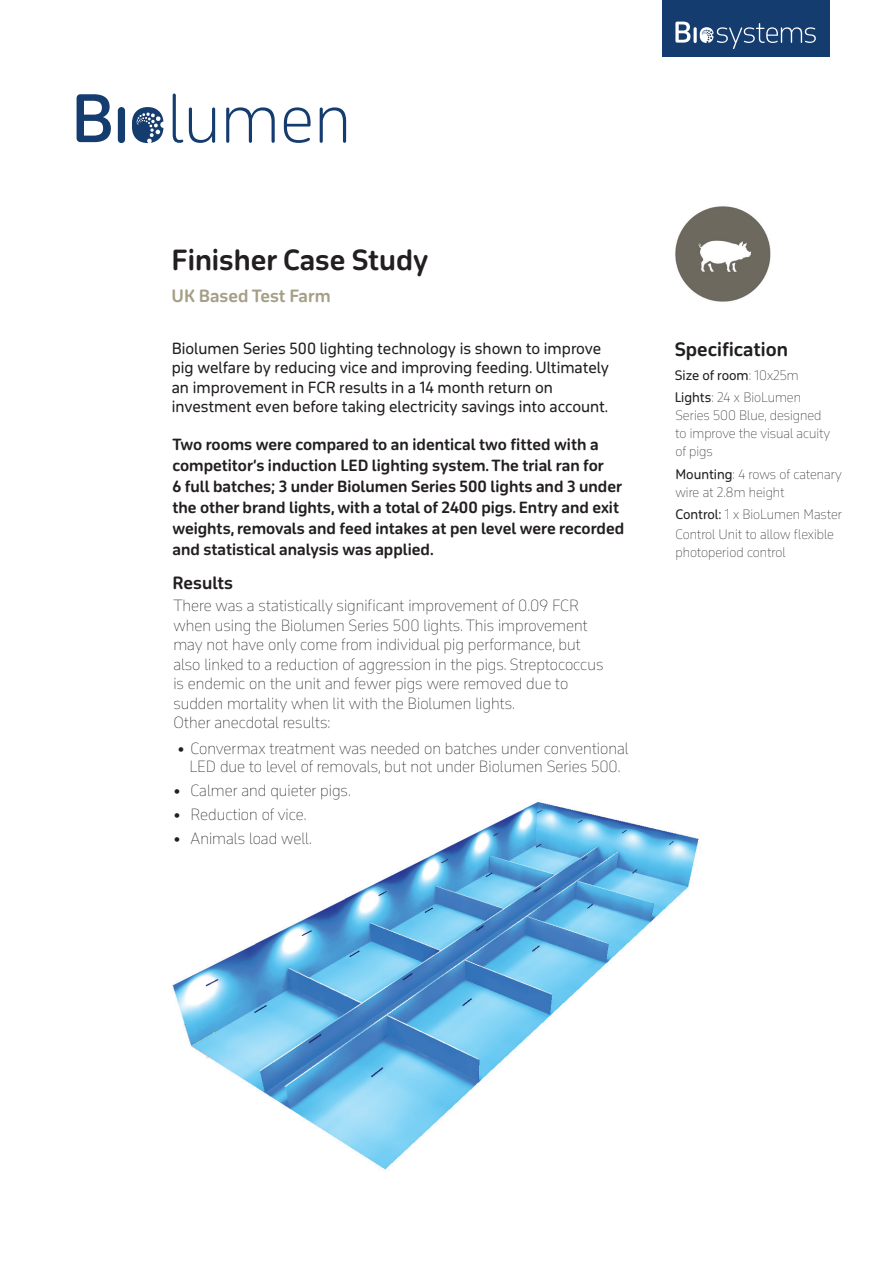
<style>
.page{position:relative;width:893px;height:1263px;background:#fff}
.page>*{position:absolute;margin:0;border:0;box-sizing:border-box;transform-origin:0 0}
.t1{font:27px "October Std Bld";color:#231f20}
.t2{font:18px "October Std Bld";color:#231f20}
.t3{font:16.5px "October Std Bld";color:#a69f88}
.t4{font:16.5px "October Std Bld";color:#231f20}
.t5{font:100 15px/19.5px "October Std";color:#231f20;text-align:center}
.t6{font:15px/21px "October Std Bld";color:#231f20}
.t7{font:15px/19.5px "October Std";color:#231f20}
.t8{font:100 12.75px/18px "October Std";color:#231f20}
.s1{font-weight:400}
</style>
<div class="page">
<img style="left:172px;top:802px;width:527px;height:368px">
<div style="left:662px;top:0;width:167px;height:57px;background:#153c6e"></div>
<svg style="left:675px;top:22px;width:15px;height:21px"></svg>
<hr style="left:694px;top:27px;width:3px;height:16px;background:#fff;border-radius:2px">
<svg style="left:700px;top:23px;width:116px;height:26px"></svg>
<svg style="left:173px;top:94px;width:10px;height:49px"></svg>
<svg style="left:189px;top:107px;width:26px;height:36px"></svg>
<svg style="left:226px;top:107px;width:49px;height:36px"></svg>
<svg style="left:284px;top:107px;width:27px;height:36px"></svg>
<svg style="left:320px;top:107px;width:26px;height:36px"></svg>
<svg style="left:77px;top:94px;width:34px;height:48px"></svg>
<div style="left:118px;top:107px;width:7px;height:36px;background:#153c6e;border-radius:4px"></div>
<svg style="left:132px;top:107px;width:31px;height:36px"></svg>
<img style="left:675px;top:206px;width:96px;height:96px">
<h1 class="t1" style="left:172px;top:242px;width:258px">Finisher Case Study</h1>
<p class="t3" style="left:172px;top:284px;width:161px">UK Based Test Farm</p>
<p class="t7" style="left:172px;top:338px;width:439px">Biolumen Series 500 lighting technology is shown to improve pig welfare by reducing vice and improving feeding. Ultimately an improvement in FCR results in a 14 month return on investment even before taking electricity savings into account.</p>
<p class="t6" style="left:172px;top:433px;width:453px">Two rooms were compared to an identical two fitted with a competitor’s induction LED lighting system. The trial ran for<br>6 full batches; 3 under Biolumen Series 500 lights and 3 under the other brand lights, with a total of 2400 pigs. Entry and exit weights, removals and feed intakes at pen level were recorded and statistical analysis was applied.</p>
<p class="t4" style="left:173px;top:572px;width:62px">Results</p>
<p class="t5" style="left:173px;top:595px;width:432px;text-align:left">There was a statistically significant improvement of 0.09 FCR when using the Biolumen Series 500 lights. This improvement may not have only come from individual pig performance, but also linked to a reduction of aggression in the pigs. Streptococcus is endemic on the unit and fewer pigs were removed due to sudden mortality when lit with the Biolumen lights.<br>Other anecdotal results:</p>
<p class="t5" style="left:177px;top:739px;width:453px;line-height:18px">• Convermax treatment was needed on batches under conventional<br>LED due to level of removals, but not under Biolumen Series 500.</p>
<p class="t5" style="left:174px;top:780px;width:179px">• Calmer and quieter pigs.</p>
<p class="t5" style="left:174px;top:804px;width:135px">• Reduction of vice.</p>
<p class="t5" style="left:174px;top:828px;width:140px">• Animals load well.</p>
<p class="t2" style="left:675px;top:337px;width:115px">Specification</p>
<p class="t8" style="left:675px;top:364px;width:128px;line-height:22.5px"><span class="s1">Size of room</span>: 10x25m<br><span class="s1">Lights</span>: 24 x BioLumen</p>
<p class="t8" style="left:675px;top:407px;width:157px">Series 500 Blue, designed to improve the visual acuity of pigs</p>
<p class="t8" style="left:675px;top:465px;width:168px"><span class="s1">Mounting</span>: 4 rows of catenary wire at 2.8m height</p>
<p class="t8" style="left:675px;top:505px;width:168px;line-height:19.5px"><span class="s1">Control:</span> 1 x BioLumen Master<br>Control Unit to allow flexible</p>
<p class="t8" style="left:675px;top:543px;width:112px">photoperiod control</p>
</div>
